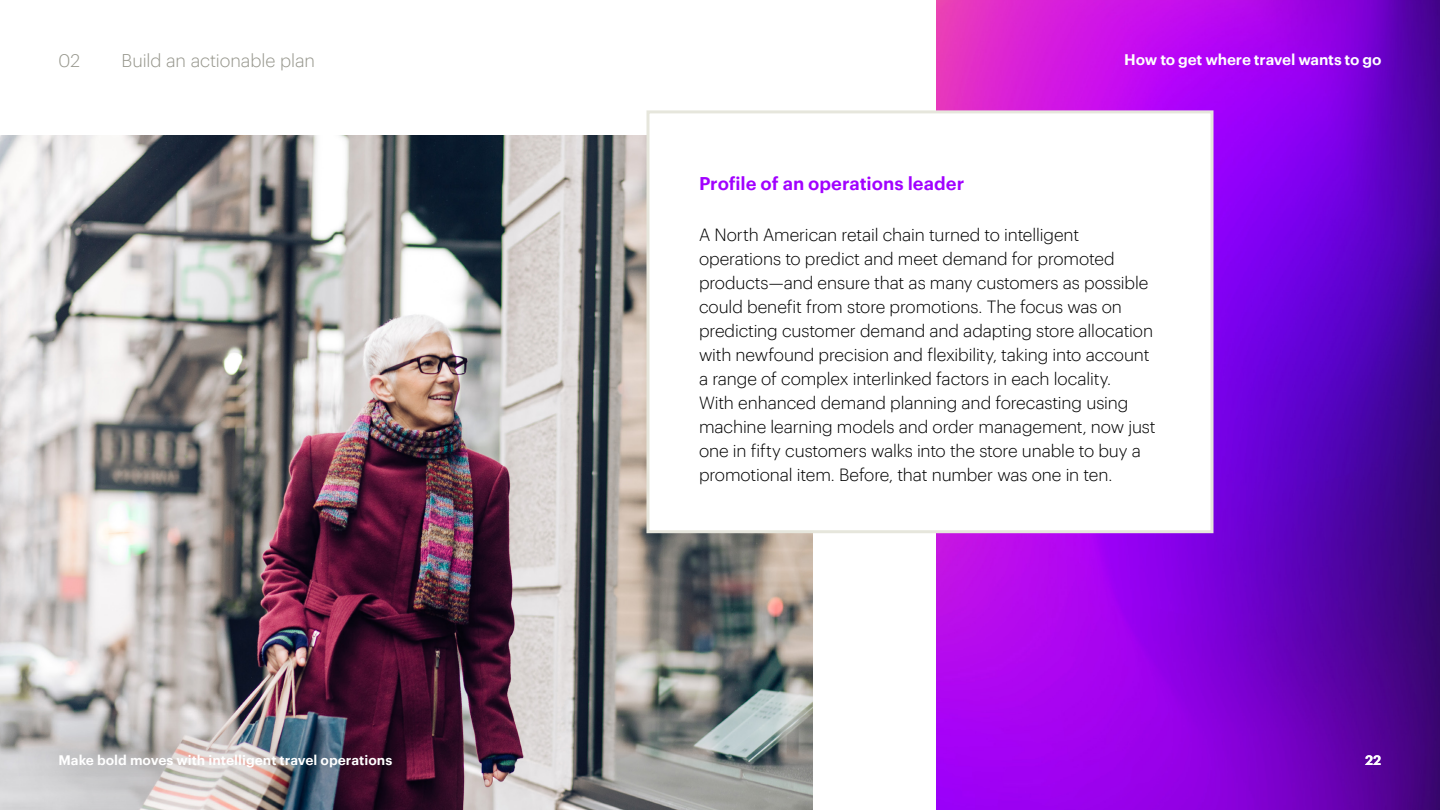
<style>
.page{position:relative;width:1440px;height:810px;background:#fff}
.page>*{position:absolute;margin:0;border:0;box-sizing:border-box;transform-origin:0 0}
._4-D__Body_Text{font:600 18px "Graphik";color:#a100ff}
._3-D__Subhead_Style{font:300 18px "Graphik";letter-spacing:-.005em;color:#96968c}
._4-D__Body_Text-2{font:300 17.25px/24px "Graphik";letter-spacing:-.01em;color:#000}
._3-D__Subhead_Style-2{font:600 15px "Graphik";letter-spacing:-.015em;color:#fff}
.t1{font:600 13.5px "Graphik";color:#fff}
</style>
<div class="page">
<img style="left:936px;top:0;width:504px;height:810px">
<img style="left:0;top:135px;width:813px;height:675px">
<div style="left:648px;top:112px;width:564px;height:420px;background:#fff"></div>
<div style="left:646px;top:110px;width:568px;height:423px;border:3px solid #e6e6dc"></div>
<img style="left:18px;top:711px;width:414px;height:99px">
<p class="_3-D__Subhead_Style" style="left:58px;top:48px;width:23px">02</p>
<p class="_3-D__Subhead_Style" style="left:122px;top:48px;width:195px">Build an actionable plan</p>
<p class="_3-D__Subhead_Style-2" style="left:1124px;top:48px;width:259px">How to get where travel wants to go</p>
<p class="_4-D__Body_Text" style="left:699px;top:169px;width:267px">Profile of an operations leader</p>
<p class="_4-D__Body_Text-2" style="left:699px;top:221px;width:458px">A North American retail chain turned to intelligent operations to predict and meet demand for promoted products—and ensure that as many customers as possible could benefit from store promotions. The focus was on predicting customer demand and adapting store allocation with newfound precision and flexibility, taking into account a range of complex interlinked factors in each locality.<br>With enhanced demand planning and forecasting using machine learning models and order management, now just one in fifty customers walks into the store unable to buy a promotional item. Before, that number was one in ten.</p>
<p class="t1" style="left:58px;top:750px;width:335px">Make bold moves with intelligent travel operations</p>
<p class="t1" style="left:1365px;top:750px;width:18px">22</p>
</div>
